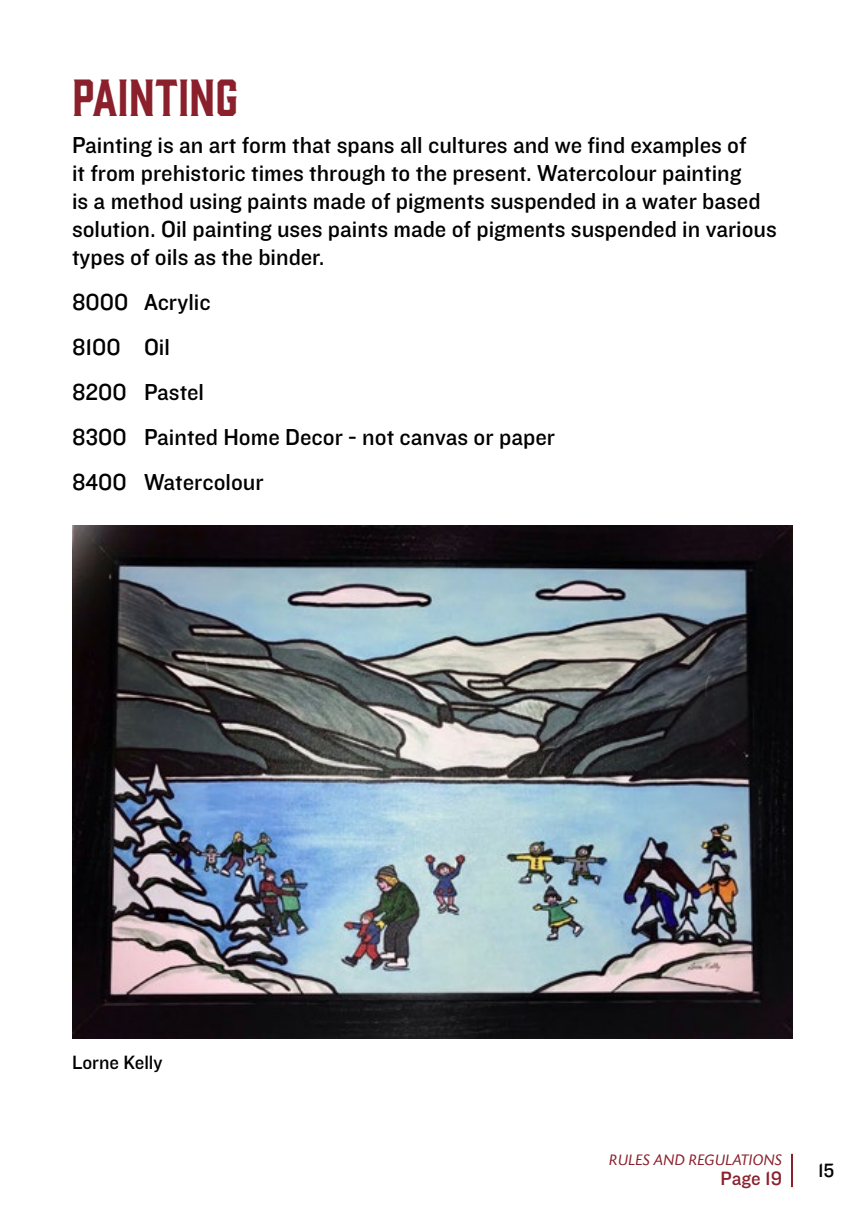
<style>
.page{position:relative;width:864px;height:1224px;background:#fff}
.page>*{position:absolute;margin:0;border:0;box-sizing:border-box;transform-origin:0 0}
.t1{font:48px "Gin";color:#8a202c}
.t2{font:24px/28px "Knockout 31 Junior Middlewt";color:#000}
.t3{font:20px "Knockout 31 Junior Middlewt";color:#000}
.t4{font:20px "Knockout 31 Junior Middlewt";color:#8a202c}
.t5{font:italic 16px "Today SB";color:#8a202c}
</style>
<div class="page">
<hr style="left:791px;top:1154px;width:2px;height:33px;background:#8a202c">
<img style="left:72px;top:525px;width:720px;height:514px">
<h1 class="t1" style="left:72px;top:65px;width:168px">PAINTING</h1>
<p class="t2" style="left:72px;top:130px;width:706px">Painting is an art form that spans all cultures and we find examples of<br>it from prehistoric times through to the present. Watercolour painting<br>is a method using paints made of pigments suspended in a water based solution. Oil painting uses paints made of pigments suspended in various types of oils as the binder.</p>
<p class="t2" style="left:72px;top:279px;width:484px;line-height:45px">8000 Acrylic<br>8100 Oil<br>8200 Pastel<br>8300 Painted Home Decor - not canvas or paper<br>8400 Watercolour</p>
<p class="t3" style="left:72px;top:1049px;width:92px">Lorne Kelly</p>
<p class="t5" style="left:609px;top:1152px;width:175px">RULES AND REGULATIONS</p>
<p class="t4" style="left:721px;top:1165px;width:63px">Page 19</p>
<p class="t3" style="left:818px;top:1157px;width:18px">15</p>
</div>
